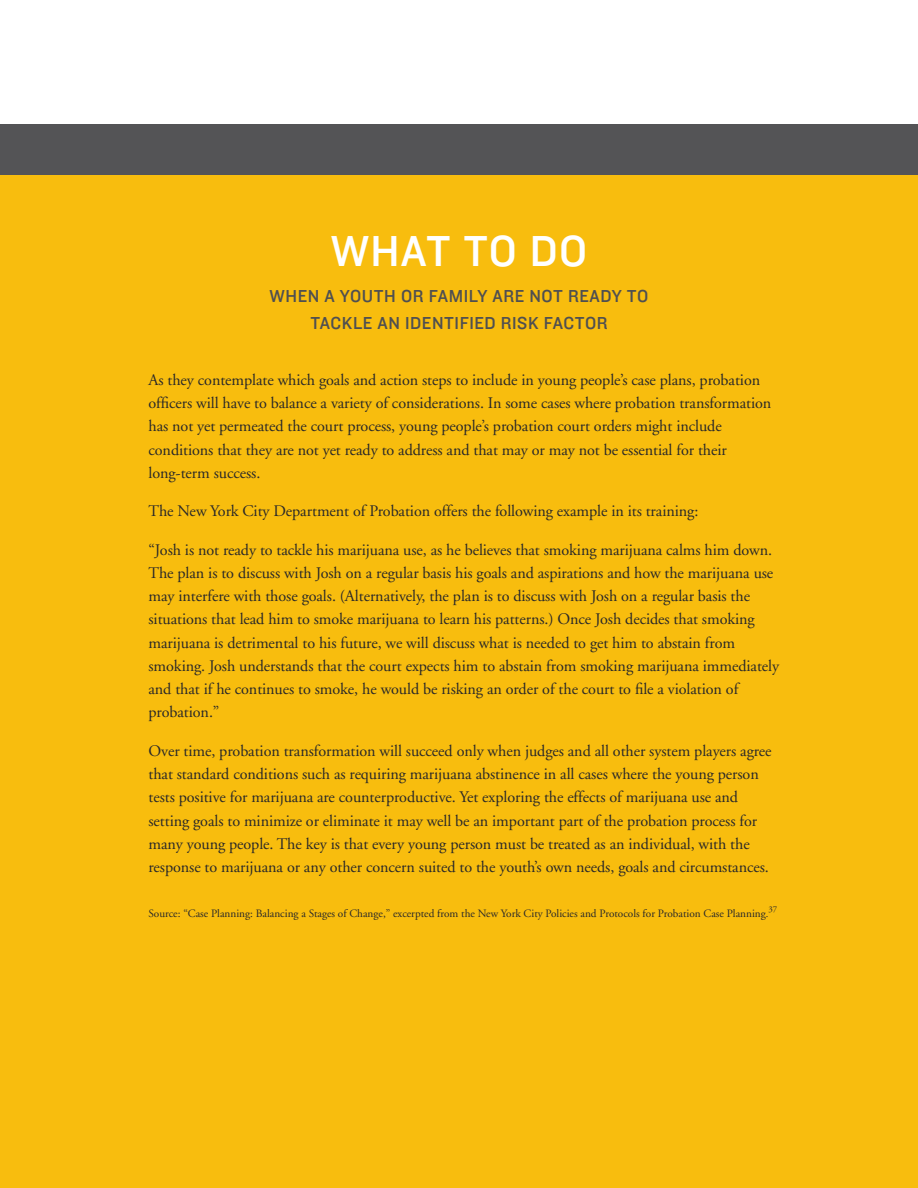
<style>
.page{position:relative;width:918px;height:1188px;background:#fff}
.page>*{position:absolute;margin:0;border:0;box-sizing:border-box;transform-origin:0 0}
.t1{font:45px "Knockout HTF31 Junior Middlewt";letter-spacing:.03em;color:#fff}
.t2{font:18px/27px "Knockout HTF31 Junior Middlewt";letter-spacing:.03em;color:#4f4f51;text-align:center}
.t3{font:16.2px/23.2px "Adobe Garamond";letter-spacing:-.005em;color:#292829}
.t4{font:11.25px "Adobe Garamond";color:#292829}
.t5{font:8.7px "Adobe Garamond";color:#292829}
.s1{font-size:10.5px}
</style>
<div class="page">
<div style="left:0;top:141px;width:918px;height:1047px;background:#f8bd0e"></div>
<div style="left:0;top:124px;width:918px;height:50px;background:#545456"></div>
<h1 class="t1" style="left:331px;top:227px;width:258px">WHAT TO DO</h1>
<p class="t2" style="left:270px;top:283px;width:380px">WHEN A YOUTH OR FAMILY ARE NOT READY TO<br>TACKLE AN IDENTIFIED RISK FACTOR</p>
<p class="t3" style="left:148px;top:368px;width:624px">As they contemplate which goals and action steps to include in young people’s case plans, probation officers will have to balance a variety of considerations. In some cases where probation transformation has not yet permeated the court process, young people’s probation court orders might include conditions that they are not yet ready to address and that may or may not be essential for their long-term success.</p>
<p class="t3" style="left:148px;top:500px;width:551px">The New York City Department of Probation offers the following example in its training:</p>
<p class="t3" style="left:148px;top:538px;width:632px">“Josh is not ready to tackle his marijuana use, as he believes that smoking marijuana calms him down.<br>The plan is to discuss with Josh on a regular basis his goals and aspirations and how the marijuana use may interfere with those goals. (Alternatively, the plan is to discuss with Josh on a regular basis the situations that lead him to smoke marijuana to learn his patterns.) Once Josh decides that smoking marijuana is detrimental to his future, we will discuss what is needed to get him to abstain from smoking. Josh understands that the court expects him to abstain from smoking marijuana immediately and that if he continues to smoke, he would be risking an order of the court to file a violation of probation.”</p>
<p class="t3" style="left:148px;top:739px;width:625px">Over time, probation transformation will succeed only when judges and all other system players agree that standard conditions such as requiring marijuana abstinence in all cases where the young person tests positive for marijuana are counterproductive. Yet exploring the effects of marijuana use and setting goals to minimize or eliminate it may well be an important part of the probation process for many young people. The key is that every young person must be treated as an individual, with the response to marijuana or any other concern suited to the youth’s own needs, goals and circumstances.</p>
<p class="t4" style="left:148px;top:907px;width:622px">Source: “Case Planning: Balancing a Stages of Change,” excerpted from the New York City Policies and Protocols for Probation Case Planning<span class="s1">.</span></p>
<p class="t5" style="left:769px;top:905px;width:10px">37</p>
</div>
